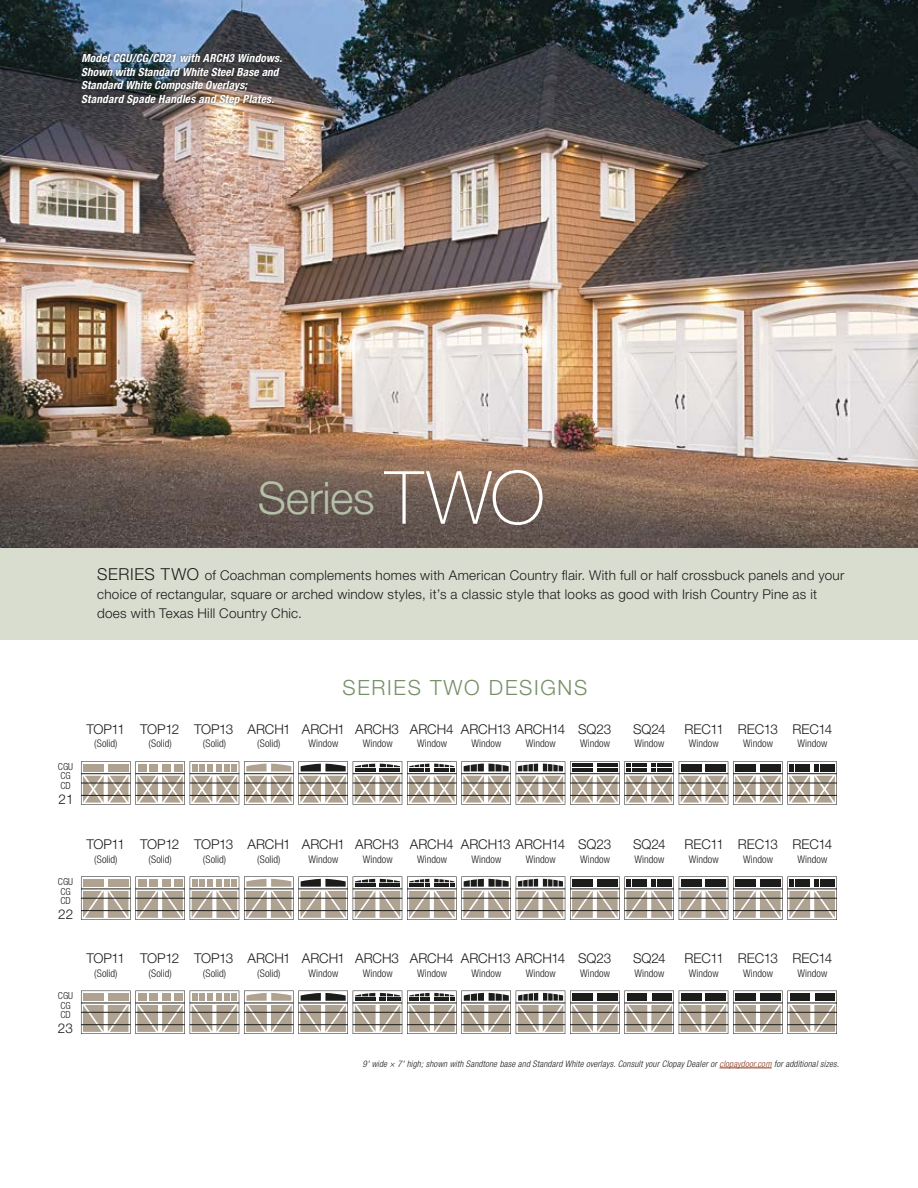
<style>
.page{position:relative;width:918px;height:1188px;background:#fff}
.page>*{position:absolute;margin:0;border:0;box-sizing:border-box;transform-origin:0 0}
.t1{font:300 45px "Helvetica Neue LT Std";letter-spacing:-.01em;color:#b5c0a8}
.t2{font:300 21px "Helvetica Neue LT Std";letter-spacing:.08em;color:#769067}
.t3{font:300 13.5px/18.8px "Helvetica Neue LT Std";letter-spacing:.005em;color:#1c1b1a}
.t4{font:italic 700 condensed 11.25px/13.5px "Helvetica Neue LT Std";letter-spacing:.01em;color:#fff}
.t5{font:300 condensed 10.5px "Helvetica Neue LT Std";letter-spacing:.005em;color:#1c1b1a}
.t6{font:300 condensed 9.75px/9.8px "Helvetica Neue LT Std";color:#1c1b1a}
.t7{font:italic 300 condensed 9px "Helvetica Neue LT Std";letter-spacing:.02em;color:#1c1b1a}
.s1{font-weight:100;font-size:73.5px;color:#fff}
.s2{font-size:16.5px}
.s3{color:#8b381b}
</style>
<div class="page">
<img style="left:0;top:0;width:918px;height:548px">
<div style="left:0;top:548px;width:918px;height:92px;background:#d8ddd0"></div>
<div style="left:79px;top:51px;width:206px;height:57px;background:#1c1b1a;opacity:.75"></div>
<hr style="left:720px;top:1068px;width:52px;height:1px;background:#8b381b">
<svg style="left:81px;top:761px;width:756px;height:44px"></svg>
<hr style="left:679px;top:773px;width:49px;height:1px;background:#1c1c1a">
<hr style="left:679px;top:783px;width:49px;height:1px;background:#1c1c1a">
<hr style="left:679px;top:795px;width:49px;height:1px;background:#1c1c1a">
<div style="left:681px;top:764px;width:20px;height:7px;background:#1c1c1a"></div>
<div style="left:706px;top:764px;width:20px;height:7px;background:#1c1c1a"></div>
<svg style="left:81px;top:876px;width:756px;height:44px"></svg>
<hr style="left:679px;top:889px;width:49px;height:1px;background:#1c1c1a">
<hr style="left:679px;top:898px;width:49px;height:1px;background:#1c1c1a">
<hr style="left:679px;top:910px;width:49px;height:1px;background:#1c1c1a">
<div style="left:681px;top:879px;width:20px;height:8px;background:#1c1c1a"></div>
<div style="left:706px;top:879px;width:20px;height:8px;background:#1c1c1a"></div>
<svg style="left:81px;top:991px;width:756px;height:43px"></svg>
<hr style="left:679px;top:1003px;width:49px;height:1px;background:#1c1c1a">
<hr style="left:679px;top:1012px;width:49px;height:1px;background:#1c1c1a">
<hr style="left:679px;top:1024px;width:49px;height:1px;background:#1c1c1a">
<div style="left:681px;top:993px;width:20px;height:8px;background:#1c1c1a"></div>
<div style="left:706px;top:993px;width:20px;height:8px;background:#1c1c1a"></div>
<p class="t4" style="left:81px;top:51px;width:203px">Model CGU/CG/CD21 with ARCH3 Windows.<br>Shown with Standard White Steel Base and Standard White Composite Overlays; Standard Spade Handles and Step Plates.</p>
<h1 class="t1" style="left:258px;top:470px;width:288px">Series <span class="s1">TWO</span></h1>
<p class="t3" style="left:97px;top:566px;width:749px"><span class="s2">SERIES TWO</span> of Coachman complements homes with American Country flair. With full or half crossbuck panels and your choice of rectangular, square or arched window styles, it’s a classic style that looks as good with Irish Country Pine as it does with Texas Hill Country Chic.</p>
<p class="t6" style="left:58px;top:761px;width:17px">CGU<br>CG<br>CD</p>
<p class="t3" style="left:59px;top:790px;width:17px">21</p>
<p class="t3" style="left:86px;top:719px;width:40px">TOP11</p>
<p class="t5" style="left:94px;top:738px;width:25px">(Solid)</p>
<p class="t6" style="left:58px;top:876px;width:17px">CGU<br>CG<br>CD</p>
<p class="t3" style="left:58px;top:905px;width:17px">22</p>
<p class="t6" style="left:58px;top:991px;width:17px">CGU<br>CG<br>CD</p>
<p class="t3" style="left:58px;top:1019px;width:17px">23</p>
<p class="t3" style="left:86px;top:835px;width:40px">TOP11</p>
<p class="t5" style="left:94px;top:853px;width:25px">(Solid)</p>
<p class="t3" style="left:86px;top:949px;width:40px">TOP11</p>
<p class="t5" style="left:94px;top:967px;width:25px">(Solid)</p>
<p class="t3" style="left:140px;top:719px;width:41px">TOP12</p>
<p class="t5" style="left:149px;top:738px;width:25px">(Solid)</p>
<p class="t3" style="left:194px;top:719px;width:41px">TOP13</p>
<p class="t5" style="left:203px;top:738px;width:25px">(Solid)</p>
<p class="t3" style="left:247px;top:719px;width:45px">ARCH1</p>
<p class="t5" style="left:257px;top:738px;width:25px">(Solid)</p>
<h2 class="t2" style="left:342px;top:675px;width:246px">SERIES TWO DESIGNS</h2>
<p class="t3" style="left:302px;top:719px;width:45px">ARCH1</p>
<p class="t5" style="left:308px;top:738px;width:31px">Window</p>
<p class="t3" style="left:355px;top:719px;width:45px">ARCH3</p>
<p class="t5" style="left:363px;top:738px;width:31px">Window</p>
<p class="t3" style="left:410px;top:719px;width:45px">ARCH4</p>
<p class="t5" style="left:417px;top:738px;width:31px">Window</p>
<p class="t5" style="left:526px;top:738px;width:31px">Window</p>
<p class="t3" style="left:461px;top:719px;width:106px">ARCH13 ARCH14</p>
<p class="t5" style="left:471px;top:738px;width:31px">Window</p>
<p class="t3" style="left:578px;top:719px;width:35px">SQ23</p>
<p class="t5" style="left:580px;top:738px;width:31px">Window</p>
<p class="t3" style="left:633px;top:719px;width:34px">SQ24</p>
<p class="t5" style="left:634px;top:738px;width:31px">Window</p>
<p class="t3" style="left:685px;top:719px;width:41px">REC11</p>
<p class="t5" style="left:689px;top:738px;width:31px">Window</p>
<p class="t3" style="left:738px;top:719px;width:42px">REC13</p>
<p class="t5" style="left:743px;top:738px;width:31px">Window</p>
<p class="t3" style="left:793px;top:719px;width:41px">REC14</p>
<p class="t5" style="left:798px;top:738px;width:31px">Window</p>
<p class="t3" style="left:140px;top:835px;width:41px">TOP12</p>
<p class="t5" style="left:149px;top:853px;width:25px">(Solid)</p>
<p class="t3" style="left:194px;top:835px;width:41px">TOP13</p>
<p class="t5" style="left:203px;top:853px;width:25px">(Solid)</p>
<p class="t3" style="left:247px;top:835px;width:45px">ARCH1</p>
<p class="t5" style="left:257px;top:853px;width:25px">(Solid)</p>
<p class="t3" style="left:302px;top:835px;width:45px">ARCH1</p>
<p class="t5" style="left:308px;top:853px;width:31px">Window</p>
<p class="t3" style="left:355px;top:835px;width:45px">ARCH3</p>
<p class="t5" style="left:363px;top:853px;width:31px">Window</p>
<p class="t3" style="left:410px;top:835px;width:45px">ARCH4</p>
<p class="t5" style="left:417px;top:853px;width:31px">Window</p>
<p class="t5" style="left:526px;top:853px;width:31px">Window</p>
<p class="t3" style="left:461px;top:835px;width:106px">ARCH13 ARCH14</p>
<p class="t5" style="left:471px;top:853px;width:31px">Window</p>
<p class="t3" style="left:578px;top:835px;width:35px">SQ23</p>
<p class="t5" style="left:580px;top:853px;width:31px">Window</p>
<p class="t3" style="left:633px;top:835px;width:34px">SQ24</p>
<p class="t5" style="left:634px;top:853px;width:31px">Window</p>
<p class="t3" style="left:685px;top:835px;width:41px">REC11</p>
<p class="t5" style="left:689px;top:853px;width:31px">Window</p>
<p class="t3" style="left:738px;top:835px;width:42px">REC13</p>
<p class="t5" style="left:743px;top:853px;width:31px">Window</p>
<p class="t3" style="left:793px;top:835px;width:41px">REC14</p>
<p class="t5" style="left:798px;top:853px;width:31px">Window</p>
<p class="t3" style="left:140px;top:949px;width:41px">TOP12</p>
<p class="t5" style="left:149px;top:967px;width:25px">(Solid)</p>
<p class="t3" style="left:194px;top:949px;width:41px">TOP13</p>
<p class="t5" style="left:203px;top:967px;width:25px">(Solid)</p>
<p class="t3" style="left:247px;top:949px;width:45px">ARCH1</p>
<p class="t5" style="left:257px;top:967px;width:25px">(Solid)</p>
<p class="t3" style="left:302px;top:949px;width:45px">ARCH1</p>
<p class="t5" style="left:308px;top:967px;width:31px">Window</p>
<p class="t3" style="left:355px;top:949px;width:45px">ARCH3</p>
<p class="t5" style="left:363px;top:967px;width:31px">Window</p>
<p class="t3" style="left:410px;top:949px;width:45px">ARCH4</p>
<p class="t5" style="left:417px;top:967px;width:31px">Window</p>
<p class="t5" style="left:526px;top:967px;width:31px">Window</p>
<p class="t3" style="left:461px;top:949px;width:106px">ARCH13 ARCH14</p>
<p class="t5" style="left:471px;top:967px;width:31px">Window</p>
<p class="t3" style="left:578px;top:949px;width:35px">SQ23</p>
<p class="t5" style="left:580px;top:967px;width:31px">Window</p>
<p class="t3" style="left:633px;top:949px;width:34px">SQ24</p>
<p class="t5" style="left:634px;top:967px;width:31px">Window</p>
<p class="t3" style="left:685px;top:949px;width:41px">REC11</p>
<p class="t5" style="left:689px;top:967px;width:31px">Window</p>
<p class="t3" style="left:738px;top:949px;width:42px">REC13</p>
<p class="t5" style="left:743px;top:967px;width:31px">Window</p>
<p class="t3" style="left:793px;top:949px;width:41px">REC14</p>
<p class="t5" style="left:798px;top:967px;width:31px">Window</p>
<p class="t7" style="left:363px;top:1059px;width:478px">9' wide × 7' high; shown with Sandtone base and Standard White overlays. Consult your Clopay Dealer or <span class="s3">clopaydoor.com</span> for additional sizes.</p>
</div>
